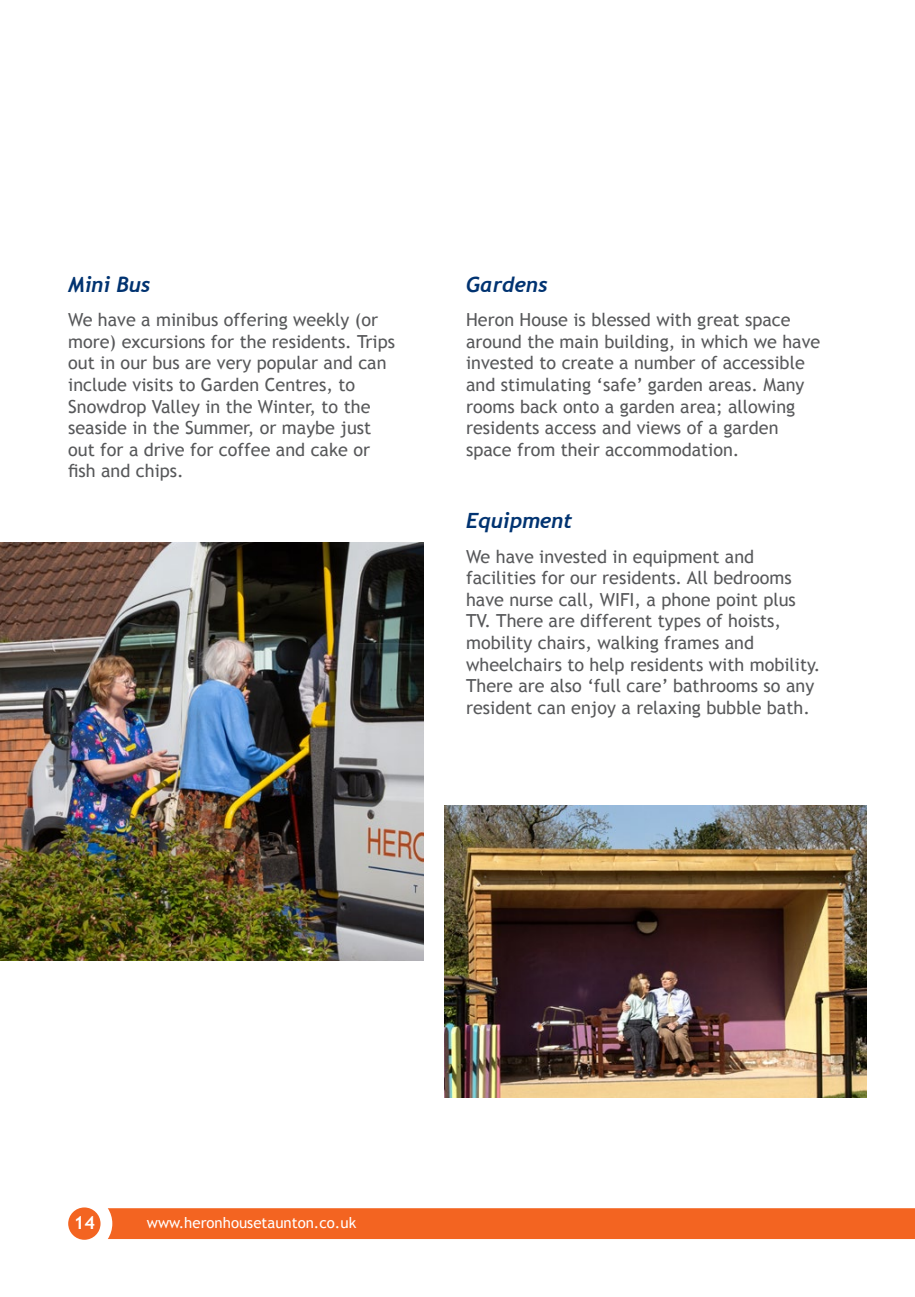
<style>
.page{position:relative;width:915px;height:1297px;background:#fff}
.page>*{position:absolute;margin:0;border:0;box-sizing:border-box;transform-origin:0 0}
.t1{font:italic 700 21px "Trebuchet";color:#013371}
.t2{font:18px/21.6px "Trebuchet MS";color:#57585a}
.t3{font:700 18px "Trebuchet MS";color:#fff}
.t4{font:15px "Trebuchet MS";color:#fff}
</style>
<div class="page">
<div style="left:108px;top:1208px;width:806px;height:31px;background:#f36421"></div>
<div style="left:68px;top:1207px;width:32px;height:33px;background:#f36421;border-radius:50%"></div>
<img style="left:0;top:542px;width:423px;height:419px">
<img style="left:444px;top:806px;width:421px;height:292px">
<p class="t1" style="left:68px;top:272px;width:84px">Mini Bus</p>
<p class="t2" style="left:68px;top:309px;width:328px">We have a minibus offering weekly (or more) excursions for the residents. Trips out in our bus are very popular and can include visits to Garden Centres, to Snowdrop Valley in the Winter, to the seaside in the Summer, or maybe just out for a drive for coffee and cake or fish and chips.</p>
<p class="t1" style="left:466px;top:272px;width:83px">Gardens</p>
<p class="t2" style="left:466px;top:309px;width:355px">Heron House is blessed with great space around the main building, in which we have invested to create a number of accessible and stimulating ‘safe’ garden areas. Many rooms back onto a garden area; allowing residents access and views of a garden space from their accommodation.</p>
<p class="t1" style="left:466px;top:508px;width:108px">Equipment</p>
<p class="t2" style="left:466px;top:546px;width:356px">We have invested in equipment and facilities for our residents. All bedrooms have nurse call, WIFI, a phone point plus TV. There are different types of hoists, mobility chairs, walking frames and wheelchairs to help residents with mobility.<br>There are also ‘full care’ bathrooms so any resident can enjoy a relaxing bubble bath.</p>
<p class="t3" style="left:74px;top:1212px;width:23px">14</p>
<p class="t4" style="left:147px;top:1214px;width:211px">www.heronhousetaunton.co.uk</p>
</div>
